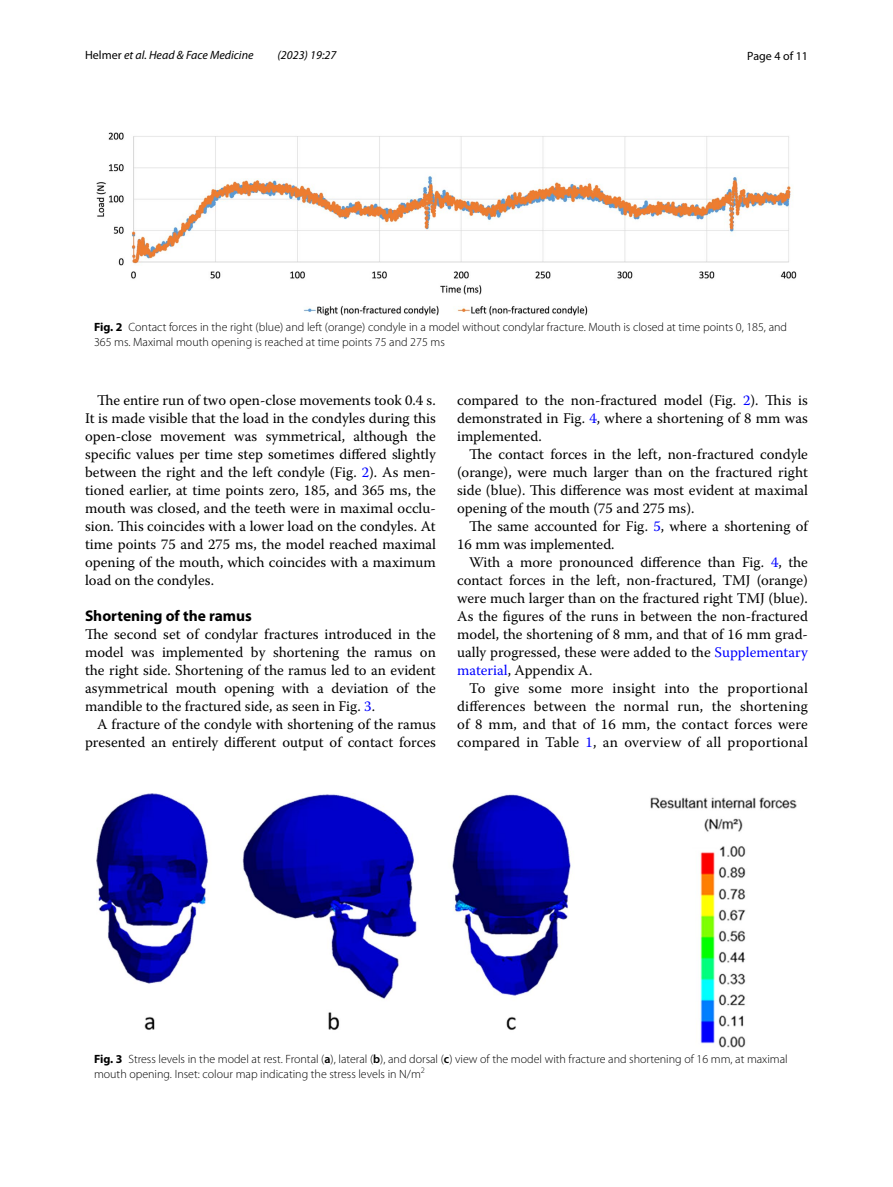
<style>
.page{position:relative;width:893px;height:1187px;background:#fff}
.page>*{position:absolute;margin:0;border:0;box-sizing:border-box;transform-origin:0 0}
.t1{font:700 15.45px "Myriad Pro";color:#000}
.t2{font:14.7px/18px "Warnock Pro";color:#000;text-align:justify}
.t3{font:300 12px/15px "Myriad Pro";color:#000}
.t4{font:italic 12px "Myriad Pro";color:#000}
.t5{font:12px "Myriad Pro";color:#000}
.s1{font-style:normal}
.s2{font-weight:700}
.s3{color:#00f}
.s4{font-weight:600}
</style>
<div class="page">
<img style="left:96px;top:133px;width:701px;height:182px">
<img style="left:96px;top:793px;width:701px;height:254px">
<p class="t4" style="left:85px;top:48px;width:170px"><span class="s1">Helmer</span> et al. Head &amp; Face Medicine</p>
<p class="t4" style="left:278px;top:48px;width:60px">(2023) 19:27</p>
<p class="t5" style="left:747px;top:48px;width:62px">Page 4 of 11</p>
<p class="t3" style="left:94px;top:319px;width:694px"><span class="s2">Fig. 2</span> Contact forces in the right (blue) and left (orange) condyle in a model without condylar fracture. Mouth is closed at time points 0, 185, and<br>365 ms. Maximal mouth opening is reached at time points 75 and 275 ms</p>
<p class="t2" style="left:85px;top:391px;width:352px;text-indent:12px">The entire run of two open-close movements took 0.4 s.<br>It is made visible that the load in the condyles during this open-close movement was symmetrical, although the specific values per time step sometimes differed slightly between the right and the left condyle (Fig. <span class="s3">2</span>). As men&shy;tioned earlier, at time points zero, 185, and 365 ms, the mouth was closed, and the teeth were in maximal occlu&shy;sion. This coincides with a lower load on the condyles. At time points 75 and 275 ms, the model reached maximal opening of the mouth, which coincides with a maximum load on the condyles.</p>
<p class="t1" style="left:85px;top:605px;width:168px">Shortening of the ramus</p>
<p class="t2" style="left:85px;top:625px;width:352px">The second set of condylar fractures introduced in the model was implemented by shortening the ramus on the right side. Shortening of the ramus led to an evident asymmetrical mouth opening with a deviation of the mandible to the fractured side, as seen in Fig. <span class="s3">3</span>.</p>
<p class="t2" style="left:85px;top:715px;width:352px;text-align:right">A fracture of the condyle with shortening of the ramus presented an entirely different output of contact forces</p>
<p class="t2" style="left:457px;top:391px;width:352px">compared to the non-fractured model (Fig. <span class="s3">2</span>). This is demonstrated in Fig. <span class="s3">4</span>, where a shortening of 8 mm was implemented.</p>
<p class="t2" style="left:457px;top:444px;width:352px;text-indent:12px">The contact forces in the left, non-fractured condyle (orange), were much larger than on the fractured right side (blue). This difference was most evident at maximal opening of the mouth (75 and 275 ms).</p>
<p class="t2" style="left:457px;top:516px;width:352px;text-indent:12px">The same accounted for Fig. <span class="s3">5</span>, where a shortening of<br>16 mm was implemented.</p>
<p class="t2" style="left:457px;top:552px;width:352px;text-indent:12px">With a more pronounced difference than Fig. <span class="s3">4</span>, the contact forces in the left, non-fractured, TMJ (orange) were much larger than on the fractured right TMJ (blue).<br>As the figures of the runs in between the non-fractured model, the shortening of 8 mm, and that of 16 mm grad&shy;ually progressed, these were added to the <span class="s3">Supplementary material</span>, Appendix A.</p>
<p class="t2" style="left:457px;top:679px;width:352px;text-indent:12px">To give some more insight into the proportional differences between the normal run, the shortening of 8 mm, and that of 16 mm, the contact forces were compared in Table <span class="s3">1</span>, an overview of all proportional</p>
<p class="t3" style="left:94px;top:1051px;width:695px"><span class="s2">Fig. 3</span> Stress levels in the model at rest. Frontal (<span class="s4">a</span>), lateral (<span class="s4">b</span>), and dorsal (<span class="s4">c</span>) view of the model with fracture and shortening of 16 mm, at maximal mouth opening. Inset: colour map indicating the stress levels in N/m<sup>2</sup></p>
</div>
